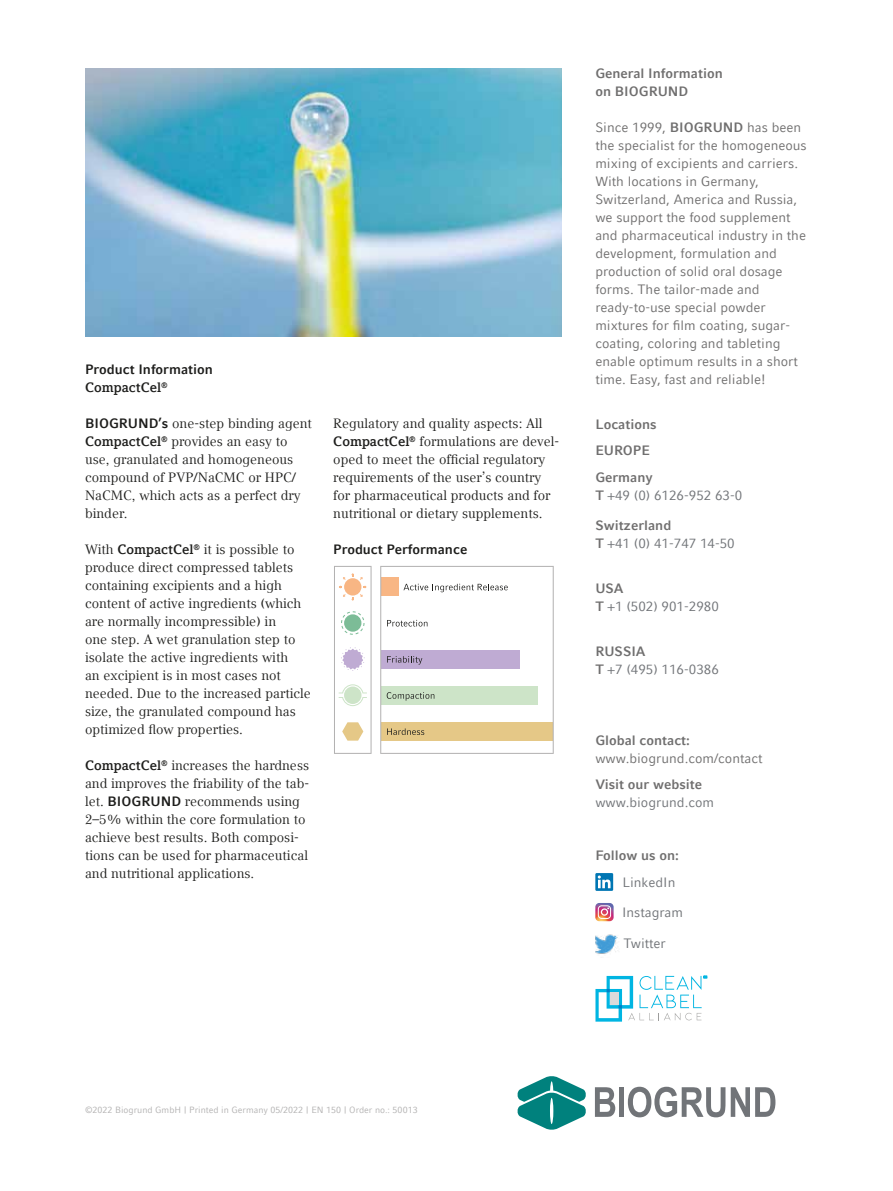
<style>
.page{position:relative;width:893px;height:1191px;background:#fff}
.page>*{position:absolute;margin:0;border:0;box-sizing:border-box;transform-origin:0 0}
.t1{font:13.5px/18px "Compatil Text LT";color:#1d1d1b}
.t2{font:13.5px/18px "Compatil Fact LT";color:#706f6f}
.t3{font:13.5px/18px "Compatil Fact LT";color:#717478}
.t4{font:700 13.5px/26.5px "Compatil Fact LT";color:#706f6f}
.t5{font:700 13.5px "Compatil Fact LT";color:#1d1d1b}
.t6{font:700 13.5px "Compatil Letter LT";color:#1d1d1b}
.t7{font:9px "Compatil Fact LT";color:#b3b2b2}
.s1{font-family:"Compatil Fact LT";font-weight:700}
.s2{font-family:"Compatil Letter LT";font-weight:700}
.s3{font-weight:700}
.s4{font-weight:700;color:#706f6f}
</style>
<div class="page">
<svg style="left:595px;top:903px;width:19px;height:18px"></svg>
<img style="left:595px;top:934px;width:23px;height:20px">
<svg style="left:595px;top:873px;width:18px;height:18px"></svg>
<svg style="left:598px;top:875px;width:12px;height:13px"></svg>
<svg style="left:595px;top:976px;width:112px;height:45px"></svg>
<img style="left:85px;top:68px;width:476px;height:268px">
<svg style="left:334px;top:566px;width:38px;height:188px"></svg>
<svg style="left:380px;top:566px;width:174px;height:188px"></svg>
<svg style="left:595px;top:1087px;width:20px;height:29px"></svg>
<div style="left:619px;top:1087px;width:5px;height:29px;background:#717478"></div>
<svg style="left:628px;top:1086px;width:97px;height:31px"></svg>
<svg style="left:731px;top:1087px;width:44px;height:29px"></svg>
<svg style="left:517px;top:1076px;width:69px;height:54px"></svg>
<p class="t5" style="left:85px;top:361px;width:129px">Product Information</p>
<p class="t6" style="left:85px;top:379px;width:84px">CompactCel<sup>®</sup></p>
<p class="t1" style="left:85px;top:414px;width:228px"><span class="s1">BIOGRUND’s</span> one-step binding agent<br><span class="s2">CompactCel</span><sup>®</sup> provides an easy to use, granulated and homogeneous compound of PVP/NaCMC or HPC/<br>NaCMC, which acts as a perfect dry binder.</p>
<p class="t1" style="left:85px;top:540px;width:227px">With <span class="s2">CompactCel</span><sup>®</sup> it is possible to produce direct compressed tablets containing excipients and a high content of active ingredients (which are normally incompressible) in<br>one step. A wet granulation step to isolate the active ingredients with<br>an excipient is in most cases not needed. Due to the increased particle size, the granulated compound has optimized flow properties.</p>
<p class="t1" style="left:85px;top:756px;width:226px"><span class="s2">CompactCel</span><sup>®</sup> increases the hardness and improves the friability of the tab&shy;let. <span class="s1">BIOGRUND</span> recommends using 2–5% within the core formulation to achieve best results. Both composi&shy;tions can be used for pharmaceutical and nutritional applications.</p>
<p class="t1" style="left:333px;top:414px;width:227px">Regulatory and quality aspects: All <span class="s2">CompactCel</span><sup>®</sup> formulations are devel&shy;oped to meet the official regulatory requirements of the user’s country for pharmaceutical products and for nutritional or dietary supplements.</p>
<p class="t5" style="left:333px;top:541px;width:136px">Product Performance</p>
<p class="t4" style="left:595px;top:64px;width:129px;line-height:18px">General Information on BIOGRUND</p>
<p class="t2" style="left:595px;top:118px;width:213px">Since 1999, <span class="s3">BIOGRUND</span> has been the specialist for the homogeneous mixing of excipients and carriers.<br>With locations in Germany,<br>Switzerland, America and Russia, we support the food supplement and pharmaceutical industry in the development, formulation and production of solid oral dosage forms. The tailor-made and ready-to-use special powder mixtures for film coating, sugar&shy;coating, coloring and tableting enable optimum results in a short time. Easy, fast and reliable!</p>
<p class="t4" style="left:595px;top:410px;width:63px">Locations<br>EUROPE<br>Germany</p>
<p class="t3" style="left:595px;top:486px;width:148px"><span class="s4">T</span> +49 (0) 6126-952 63-0</p>
<p class="t3" style="left:595px;top:517px;width:141px"><span class="s4">Switzerland<br>T</span> +41 (0) 41-747 14-50</p>
<p class="t3" style="left:595px;top:579px;width:125px"><span class="s4">USA<br>T</span> +1 (502) 901-2980</p>
<p class="t3" style="left:595px;top:642px;width:125px"><span class="s4">RUSSIA<br>T</span> +7 (495) 116-0386</p>
<p class="t4" style="left:595px;top:726px;width:96px">Global contact:</p>
<p class="t2" style="left:595px;top:749px;width:169px">www.biogrund.com/contact</p>
<p class="t4" style="left:595px;top:771px;width:108px">Visit our website</p>
<p class="t3" style="left:595px;top:793px;width:120px">www.biogrund.com</p>
<p class="t4" style="left:595px;top:842px;width:85px">Follow us on:</p>
<p class="t3" style="left:622px;top:873px;width:55px">LinkedIn</p>
<p class="t3" style="left:622px;top:903px;width:62px">Instagram</p>
<p class="t3" style="left:623px;top:934px;width:44px">Twitter</p>
<p class="t7" style="left:85px;top:1104px;width:334px">©2022 Biogrund GmbH | Printed in Germany 05/2022 | EN 150 | Order no.: 50013</p>
</div>
